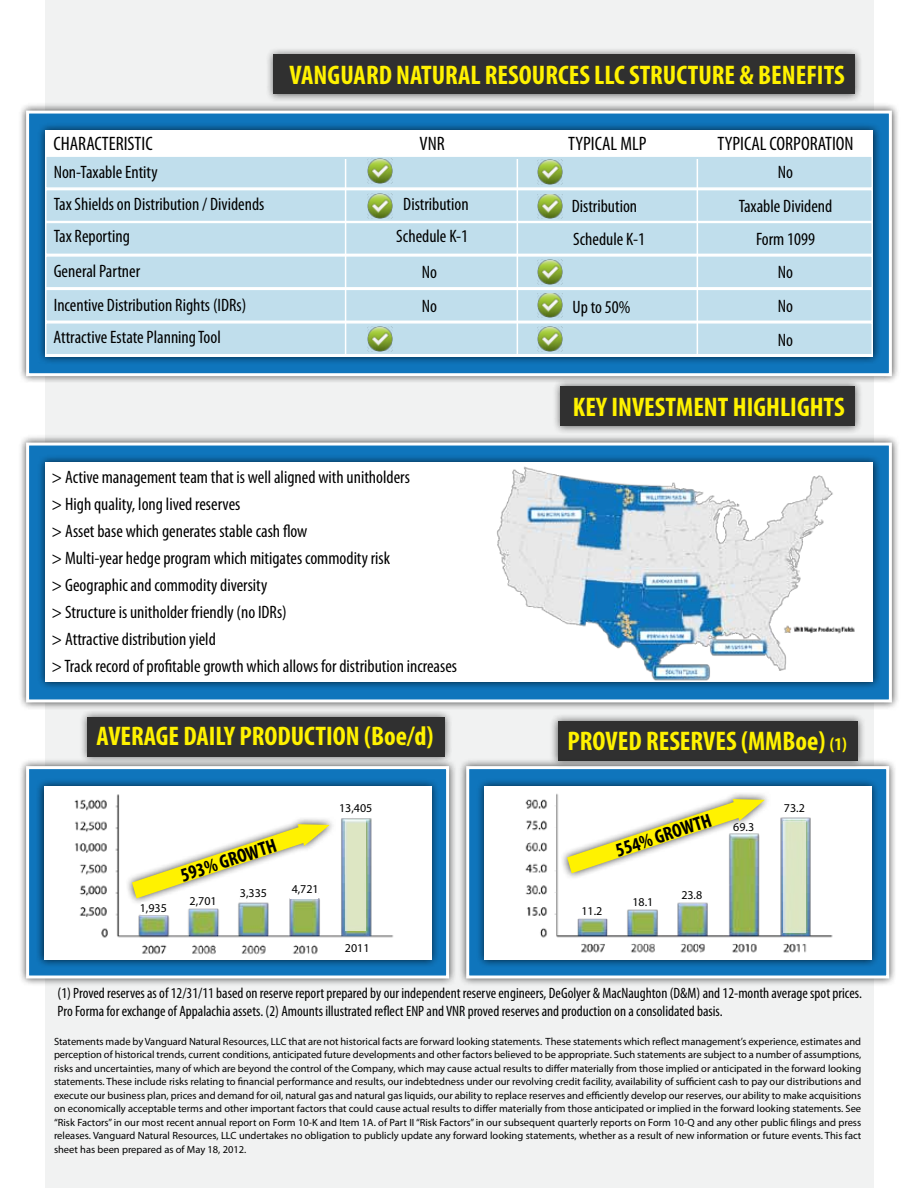
<style>
.page{position:relative;width:918px;height:1188px;background:#fff}
.page>*{position:absolute;margin:0;border:0;box-sizing:border-box;transform-origin:0 0}
.t1{font:700 condensed 27px "Myriad Pro";color:#fff200}
.t2{font:condensed 19.5px "Myriad Pro";color:#000}
.t3{font:700 condensed 19.5px "Myriad Pro";color:#000}
.t4{font:condensed 18px/27px "Myriad Pro";color:#000}
.t5{font:condensed 15px/18px "Myriad Pro";color:#000}
.t6{font:12px "Myriad Pro";color:#000}
.t7{font:10.5px/13.5px "Myriad Pro";color:#000;text-align:justify}
.s1{font-size:18px}
</style>
<div class="page">
<div style="left:45px;top:0;width:828px;height:1188px;background:#f1f2f2"></div>
<div style="left:18px;top:102px;width:882px;height:282px;background:#000;opacity:.75"></div>
<div style="left:26px;top:111px;width:866px;height:265px;background:#0f75bc;border:3px solid #fff"></div>
<div style="left:266px;top:46px;width:597px;height:56px;background:#000;opacity:.75"></div>
<div style="left:274px;top:55px;width:581px;height:39px;background:#303030"></div>
<div style="left:37px;top:122px;width:844px;height:242px;background:#000;opacity:.75"></div>
<div style="left:45px;top:130px;width:828px;height:226px;background:#fff"></div>
<div style="left:18px;top:434px;width:882px;height:277px;background:#000;opacity:.75"></div>
<div style="left:26px;top:443px;width:866px;height:259px;background:#0f75bc;border:3px solid #fff"></div>
<div style="left:553px;top:378px;width:310px;height:56px;background:#000;opacity:.75"></div>
<div style="left:561px;top:387px;width:294px;height:39px;background:#303030"></div>
<div style="left:37px;top:454px;width:844px;height:236px;background:#000;opacity:.75"></div>
<div style="left:45px;top:462px;width:828px;height:219px;background:#fff"></div>
<div style="left:18px;top:758px;width:439px;height:229px;background:#000;opacity:.75"></div>
<div style="left:26px;top:766px;width:423px;height:213px;background:#0f75bc;border:3px solid #fff"></div>
<div style="left:36px;top:779px;width:404px;height:189px;background:#000;opacity:.75"></div>
<div style="left:44px;top:787px;width:387px;height:173px;background:#fff"></div>
<img style="left:74px;top:794px;width:320px;height:161px">
<div style="left:79px;top:709px;width:374px;height:56px;background:#000;opacity:.75"></div>
<div style="left:87px;top:717px;width:358px;height:40px;background:#303030"></div>
<div style="left:346px;top:821px;width:20px;height:110px;background:#dde6c3"></div>
<div style="left:458px;top:758px;width:440px;height:229px;background:#000;opacity:.75"></div>
<div style="left:466px;top:766px;width:423px;height:213px;background:#0f75bc;border:3px solid #fff"></div>
<div style="left:476px;top:779px;width:404px;height:189px;background:#000;opacity:.75"></div>
<div style="left:484px;top:787px;width:387px;height:173px;background:#fff"></div>
<img style="left:525px;top:793px;width:308px;height:160px">
<div style="left:550px;top:712px;width:316px;height:57px;background:#000;opacity:.75"></div>
<div style="left:558px;top:721px;width:300px;height:39px;background:#303030"></div>
<svg style="left:783px;top:821px;width:23px;height:111px;background:#dae5c7"></svg>
<div style="left:124px;top:816px;width:212px;height:90px;background:#000;opacity:.75"></div>
<svg style="left:132px;top:824px;width:198px;height:74px"></svg>
<img style="left:493px;top:454px;width:365px;height:232px">
<div style="left:45px;top:155px;width:828px;height:34px;background:#c0deec;border:2px solid #fff"></div>
<div style="left:45px;top:189px;width:828px;height:33px;background:#c0deec;border:2px solid #fff"></div>
<div style="left:45px;top:222px;width:828px;height:33px;background:#c0deec;border:2px solid #fff"></div>
<div style="left:45px;top:255px;width:828px;height:34px;background:#c0deec;border:2px solid #fff"></div>
<div style="left:45px;top:289px;width:828px;height:33px;background:#c0deec;border:2px solid #fff"></div>
<div style="left:45px;top:322px;width:828px;height:34px;background:#c0deec;border:2px solid #fff"></div>
<img style="left:367px;top:159px;width:25px;height:25px">
<img style="left:367px;top:193px;width:25px;height:25px">
<img style="left:367px;top:326px;width:25px;height:25px">
<img style="left:537px;top:159px;width:25px;height:25px">
<img style="left:537px;top:194px;width:25px;height:25px">
<img style="left:537px;top:327px;width:25px;height:25px">
<img style="left:537px;top:293px;width:25px;height:25px">
<img style="left:537px;top:259px;width:25px;height:25px">
<hr style="left:345px;top:159px;width:1px;height:197px;background:#fff">
<hr style="left:517px;top:159px;width:1px;height:197px;background:#fff">
<hr style="left:697px;top:159px;width:1px;height:197px;background:#fff">
<div style="left:141px;top:903px;width:27px;height:12px;background:#fff"></div>
<div style="left:185px;top:894px;width:33px;height:13px;background:#fff"></div>
<div style="left:240px;top:889px;width:28px;height:12px;background:#fff"></div>
<div style="left:290px;top:884px;width:27px;height:14px;background:#fff"></div>
<div style="left:339px;top:807px;width:36px;height:9px;background:#fff"></div>
<div style="left:579px;top:899px;width:31px;height:17px;background:#fff"></div>
<div style="left:625px;top:892px;width:31px;height:17px;background:#fff"></div>
<div style="left:678px;top:884px;width:31px;height:17px;background:#fff"></div>
<div style="left:560px;top:791px;width:211px;height:90px;background:#000;opacity:.75"></div>
<svg style="left:567px;top:799px;width:198px;height:74px"></svg>
<div style="left:779px;top:799px;width:31px;height:17px;background:#fff"></div>
<div style="left:339px;top:940px;width:50px;height:15px;background:#fff"></div>
<h1 class="t1" style="left:290px;top:58px;width:557px">VANGUARD NATURAL RESOURCES LLC STRUCTURE &amp; BENEFITS</h1>
<h2 class="t2" style="left:54px;top:132px;width:101px">CHARACTERISTIC</h2>
<h2 class="t2" style="left:420px;top:132px;width:27px">VNR</h2>
<h2 class="t2" style="left:568px;top:132px;width:80px">TYPICAL MLP</h2>
<h2 class="t2" style="left:717px;top:132px;width:138px">TYPICAL CORPORATION</h2>
<h3 class="t4" style="left:54px;top:155px;width:212px;line-height:32.2px">Non-Taxable Entity<br>Tax Shields on Distribution / Dividends<br>Tax Reporting</h3>
<h3 class="t4" style="left:54px;top:254px;width:194px;line-height:33.5px">General Partner<br>Incentive Distribution Rights (IDRs)<br>Attractive Estate Planning Tool</h3>
<h3 class="t4" style="left:778px;top:158px;width:17px">No</h3>
<h3 class="t4" style="left:403px;top:190px;width:67px">Distribution</h3>
<h3 class="t4" style="left:572px;top:193px;width:67px">Distribution</h3>
<h3 class="t4" style="left:739px;top:193px;width:95px">Taxable Dividend</h3>
<h3 class="t4" style="left:396px;top:223px;width:73px">Schedule K-1</h3>
<h3 class="t4" style="left:573px;top:225px;width:73px">Schedule K-1</h3>
<h3 class="t4" style="left:422px;top:255px;width:17px;line-height:34.3px">No<br>No</h3>
<h3 class="t4" style="left:572px;top:293px;width:59px">Up to 50%</h3>
<h3 class="t4" style="left:756px;top:225px;width:60px">Form 1099</h3>
<h3 class="t4" style="left:778px;top:258px;width:17px">No</h3>
<h3 class="t4" style="left:778px;top:292px;width:17px">No</h3>
<h3 class="t4" style="left:778px;top:326px;width:17px">No</h3>
<h1 class="t1" style="left:573px;top:390px;width:273px">KEY INVESTMENT HIGHLIGHTS</h1>
<p class="t4" style="left:52px;top:463px;width:407px">&gt; Active management team that is well aligned with unitholders<br>&gt; High quality, long lived reserves<br>&gt; Asset base which generates stable cash flow<br>&gt; Multi-year hedge program which mitigates commodity risk<br>&gt; Geographic and commodity diversity<br>&gt; Structure is unitholder friendly (no IDRs)<br>&gt; Attractive distribution yield<br>&gt; Track record of profitable growth which allows for distribution increases</p>
<h1 class="t1" style="left:97px;top:719px;width:339px">AVERAGE DAILY PRODUCTION (Boe/d)</h1>
<h1 class="t1" style="left:568px;top:724px;width:281px">PROVED RESERVES (MMBoe) <span class="s1">(1)</span></h1>
<p class="t6" style="left:140px;top:901px;width:29px">1,935</p>
<h2 class="t3" style="left:177px;top:864px;width:101px;rotate:-18deg">593% GROWTH</h2>
<p class="t6" style="left:190px;top:893px;width:29px">2,701</p>
<p class="t6" style="left:240px;top:885px;width:29px">3,335</p>
<p class="t6" style="left:292px;top:882px;width:29px">4,721</p>
<p class="t6" style="left:339px;top:801px;width:35px">13,405</p>
<p class="t6" style="left:345px;top:941px;width:26px">2011</p>
<h2 class="t3" style="left:612px;top:839px;width:101px;rotate:-18deg">554% GROWTH</h2>
<p class="t6" style="left:581px;top:904px;width:22px">11.2</p>
<p class="t6" style="left:632px;top:895px;width:22px">18.1</p>
<p class="t6" style="left:681px;top:887px;width:22px">23.8</p>
<p class="t6" style="left:733px;top:820px;width:22px">69.3</p>
<p class="t6" style="left:784px;top:801px;width:22px">73.2</p>
<p class="t5" style="left:58px;top:984px;width:806px">(1) Proved reserves as of 12/31/11 based on reserve report prepared by our independent reserve engineers, DeGolyer &amp; MacNaughton (D&amp;M) and 12-month average spot prices.<br>Pro Forma for exchange of Appalachia assets. (2) Amounts illustrated reflect ENP and VNR proved reserves and production on a consolidated basis.</p>
<p class="t7" style="left:54px;top:1034px;width:809px">Statements made by Vanguard Natural Resources, LLC that are not historical facts are forward looking statements. These statements which reflect management’s experience, estimates and perception of historical trends, current conditions, anticipated future developments and other factors believed to be appropriate. Such statements are subject to a number of assumptions, risks and uncertainties, many of which are beyond the control of the Company, which may cause actual results to differ materially from those implied or anticipated in the forward looking statements. These include risks relating to financial performance and results, our indebtedness under our revolving credit facility, availability of sufficient cash to pay our distributions and execute our business plan, prices and demand for oil, natural gas and natural gas liquids, our ability to replace reserves and efficiently develop our reserves, our ability to make acquisitions on economically acceptable terms and other important factors that could cause actual results to differ materially from those anticipated or implied in the forward looking statements. See “Risk Factors” in our most recent annual report on Form 10-K and Item 1A. of Part II “Risk Factors” in our subsequent quarterly reports on Form 10-Q and any other public filings and press releases. Vanguard Natural Resources, LLC undertakes no obligation to publicly update any forward looking statements, whether as a result of new information or future events. This fact sheet has been prepared as of May 18, 2012.</p>
</div>
